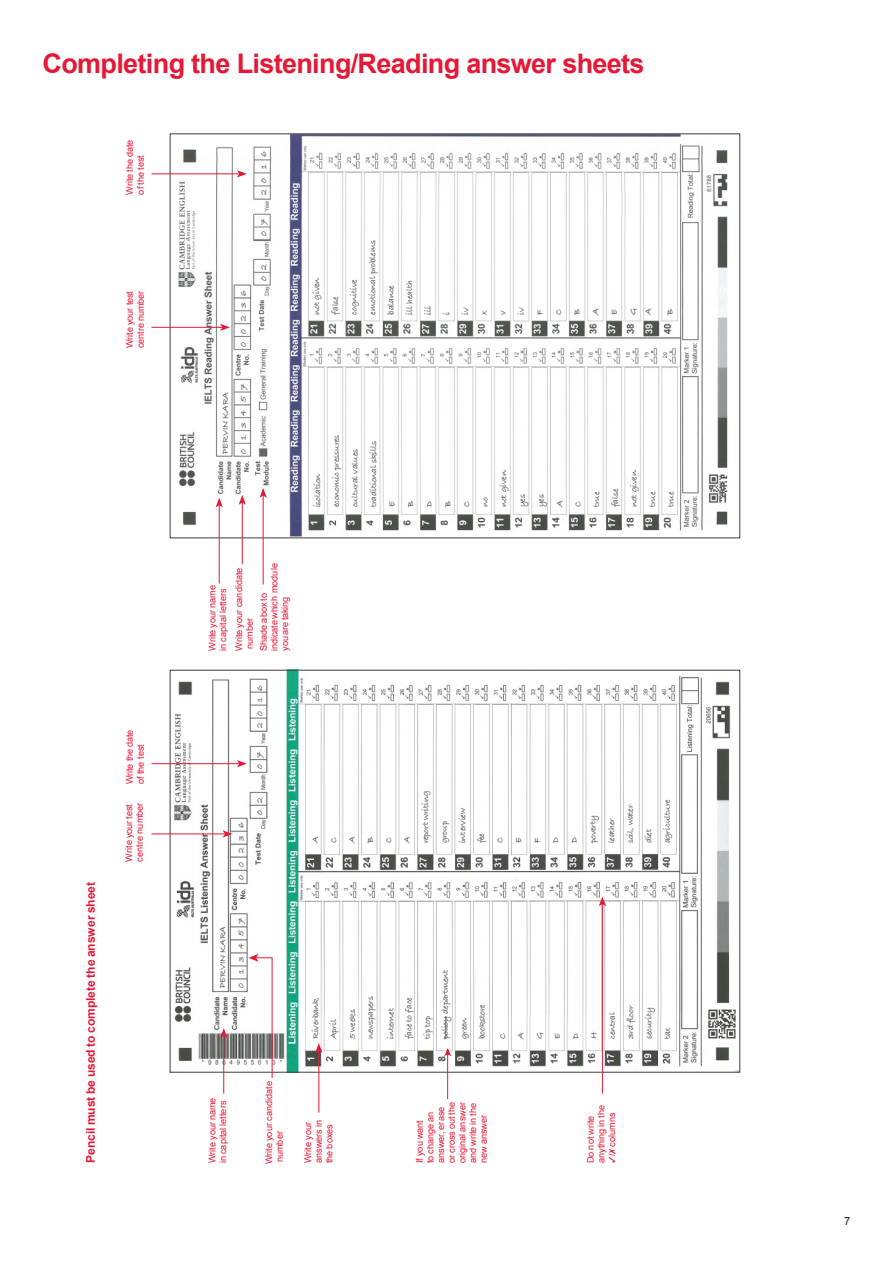
<style>
.page{position:relative;width:893px;height:1263px;background:#fff}
.page>*{position:absolute;margin:0;border:0;box-sizing:border-box;transform-origin:0 0}
.t1{font:700 27px "Arial";letter-spacing:-.025em;color:#e51836}
.t2{font:700 12px "Arial";color:#e51836}
.t3{font:11.25px "Arial";color:#231f20}
.t4{font:700 9.15px/18.6px "Bradley Hand ITCTT";letter-spacing:-.015em;color:#666}
.t5{font:9.15px/10.6px "Arial";color:#e51836}
.t6{font:9.15px/13.8px "Arial";letter-spacing:-.02em;color:#e51836}
</style>
<div class="page">
<img style="left:169px;top:133px;width:560px;height:406px">
<img style="left:169px;top:670px;width:571px;height:403px">
<svg style="left:445px;top:1016px;width:1px;height:23px"></svg>
<hr style="left:223px;top:1030px;width:1px;height:64px;background:#e51836">
<svg style="left:220px;top:1028px;width:7px;height:10px"></svg>
<hr style="left:318px;top:1050px;width:1px;height:62px;background:#e51836">
<svg style="left:315px;top:1043px;width:7px;height:10px"></svg>
<hr style="left:447px;top:1049px;width:1px;height:50px;background:#e51836">
<svg style="left:444px;top:1048px;width:7px;height:8px"></svg>
<hr style="left:602px;top:904px;width:1px;height:190px;background:#e51836">
<svg style="left:599px;top:896px;width:7px;height:10px"></svg>
<hr style="left:219px;top:502px;width:1px;height:81px;background:#e51836">
<hr style="left:242px;top:496px;width:1px;height:68px;background:#e51836">
<svg style="left:249px;top:954px;width:24px;height:124px"></svg>
<svg style="left:216px;top:498px;width:7px;height:9px"></svg>
<hr style="left:152px;top:173px;width:90px;height:1px;background:#e51836">
<svg style="left:237px;top:170px;width:10px;height:7px"></svg>
<hr style="left:152px;top:763px;width:90px;height:1px;background:#e51836">
<svg style="left:237px;top:760px;width:10px;height:7px"></svg>
<hr style="left:152px;top:833px;width:75px;height:1px;background:#e51836">
<svg style="left:223px;top:830px;width:9px;height:7px"></svg>
<hr style="left:152px;top:327px;width:74px;height:1px;background:#e51836">
<svg style="left:220px;top:324px;width:10px;height:7px"></svg>
<svg style="left:239px;top:495px;width:7px;height:10px"></svg>
<hr style="left:263px;top:490px;width:1px;height:94px;background:#e51836">
<svg style="left:260px;top:488px;width:7px;height:10px"></svg>
<svg style="left:261px;top:450px;width:6px;height:6px"></svg>
<h1 class="t1" style="left:43px;top:45px;width:603px">Completing the Listening/Reading answer sheets</h1>
<p class="t5" style="left:124px;top:195px;width:56px;rotate:-90deg">Write the date of the test</p>
<p class="t5" style="left:124px;top:348px;width:59px;rotate:-90deg">Write your test centre number</p>
<h2 class="t2" style="left:83px;top:1163px;width:283px;rotate:-90deg">Pencil must be used to complete the answer sheet</h2>
<p class="t5" style="left:124px;top:784px;width:56px;rotate:-90deg">Write the date of the test</p>
<p class="t5" style="left:124px;top:861px;width:61px;rotate:-90deg">Write your test centre number</p>
<p class="t4" style="left:234px;top:347px;width:58px;rotate:-90deg">00236</p>
<p class="t4" style="left:254px;top:195px;width:45px;rotate:-90deg">20 16</p>
<p class="t4" style="left:254px;top:236px;width:19px;rotate:-90deg">0 7</p>
<p class="t4" style="left:254px;top:281px;width:18px;rotate:-90deg">0 2</p>
<p class="t4" style="left:216px;top:454px;width:64px;rotate:-90deg">PERVIN KARA</p>
<p class="t4" style="left:234px;top:454px;width:72px;rotate:-90deg">013457</p>
<p class="t4" style="left:307px;top:315px;width:76px;rotate:-90deg">not given<br>false<br>cognitive emotional problems balance<br>ill health<br>iii<br>i<br>iv<br>x<br>v<br>iv<br>F<br>C<br>B<br>A<br>E<br>G</p>
<p class="t4" style="left:639px;top:315px;width:9px;rotate:-90deg">A</p>
<p class="t4" style="left:660px;top:315px;width:8px;rotate:-90deg">B</p>
<p class="t4" style="left:308px;top:507px;width:74px;rotate:-90deg">isolation<br>economic pressures cultural values traditional skills<br>E<br>B<br>D<br>B<br>C<br>no<br>not given<br>yes<br>yes<br>A<br>C<br>true<br>false<br>not given<br>true<br>true</p>
<p class="t6" style="left:269px;top:651px;width:89px;line-height:10.6px;rotate:-90deg">indicate which module you are taking</p>
<p class="t5" style="left:215px;top:651px;width:85px;line-height:15.9px;rotate:-90deg">in capital letters<br>Write your candidate</p>
<p class="t5" style="left:207px;top:651px;width:67px;rotate:-90deg">Write your name</p>
<p class="t6" style="left:243px;top:651px;width:59px;rotate:-90deg">number<br>Shade a box to</p>
<p class="t4" style="left:250px;top:728px;width:44px;rotate:-90deg">2 0 16</p>
<p class="t4" style="left:231px;top:879px;width:58px;rotate:-90deg">00236</p>
<p class="t4" style="left:250px;top:768px;width:19px;rotate:-90deg">0 7</p>
<p class="t4" style="left:250px;top:814px;width:19px;rotate:-90deg">0 2</p>
<p class="t4" style="left:213px;top:988px;width:64px;rotate:-90deg">PERVIN KARA</p>
<p class="t4" style="left:231px;top:988px;width:72px;rotate:-90deg">013457</p>
<p class="t4" style="left:306px;top:843px;width:55px;rotate:-90deg">A<br>C<br>A<br>B<br>C<br>A<br>report writing group interview<br>fee<br>C<br>E<br>F<br>D<br>D<br>poverty leather<br>soil, water diet agriculture</p>
<p class="t4" style="left:306px;top:1039px;width:45px;rotate:-90deg">Riverbank<br>April<br>5 weeks newspapers</p>
<p class="t4" style="left:381px;top:1039px;width:43px;line-height:18px;rotate:-90deg">internet face to face</p>
<p class="t4" style="left:418px;top:1039px;width:71px;rotate:-90deg">tip top<br>policy department green<br>bookstore</p>
<p class="t4" style="left:493px;top:1039px;width:35px;rotate:-90deg">C<br>A<br>G<br>E<br>D<br>H central<br>3rd floor security tax</p>
<p class="t5" style="left:207px;top:1163px;width:67px;rotate:-90deg">Write your name in capital letters</p>
<p class="t5" style="left:264px;top:1164px;width:85px;rotate:-90deg">Write your candidate number</p>
<p class="t5" style="left:313px;top:1163px;width:45px;rotate:-90deg">answers in the boxes</p>
<p class="t5" style="left:303px;top:1163px;width:43px;rotate:-90deg">Write your</p>
<p class="t5" style="left:414px;top:1163px;width:63px;rotate:-90deg">If you want<br>to change an answer, erase or cross out the original answer and write in the new answer</p>
<p class="t5" style="left:585px;top:1163px;width:60px;rotate:-90deg">Do not write anything in the</p>
<p class="t5" style="left:607px;top:1163px;width:52px;rotate:-90deg">✓/✗ columns</p>
<p class="t3" style="left:844px;top:1213px;width:8px">7</p>
</div>
